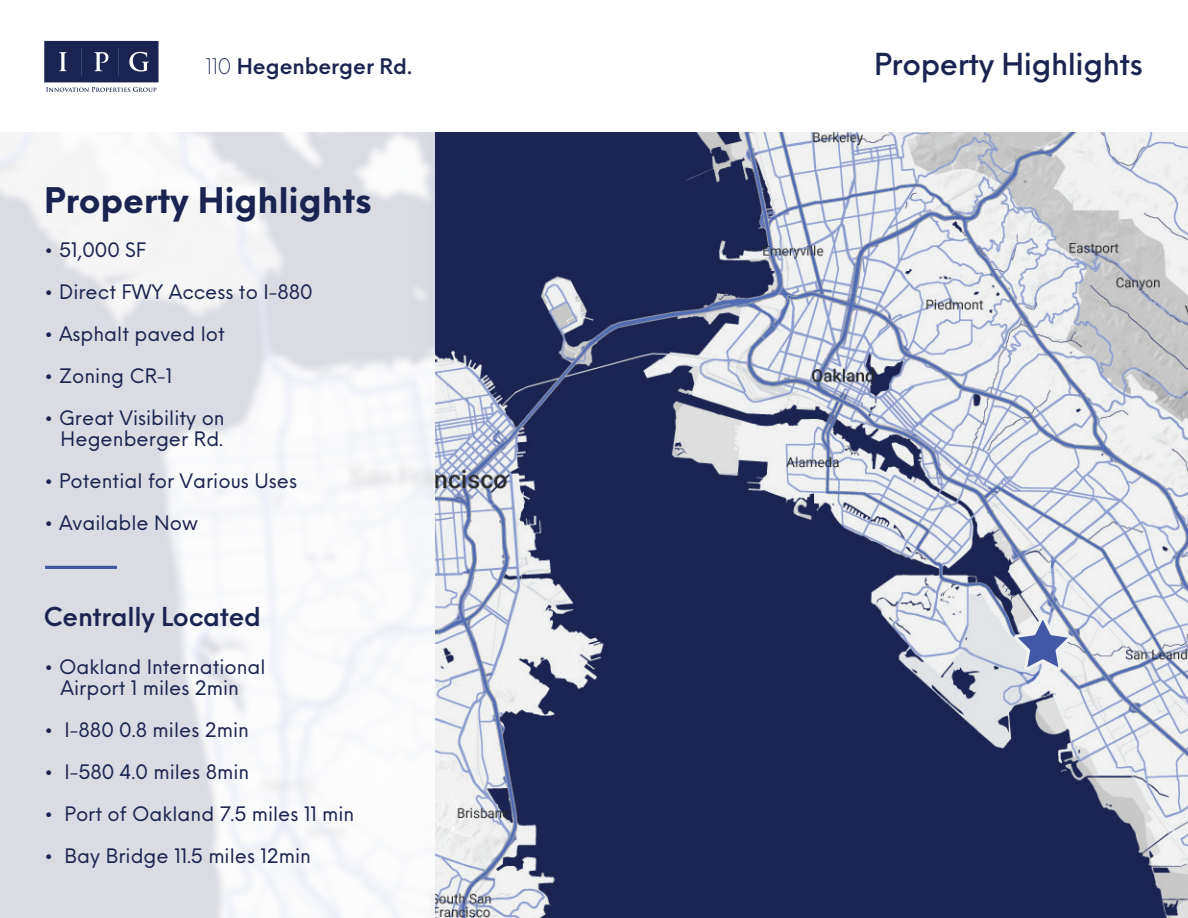
<style>
.page{position:relative;width:1188px;height:918px;background:#fff}
.page>*{position:absolute;margin:0;border:0;box-sizing:border-box;transform-origin:0 0}
.t1{font:700 34.5px "Neue Einstellung";letter-spacing:-.005em;color:#1b2451}
.t2{font:500 29.55px "Neue Einstellung";letter-spacing:-.015em;color:#1b2451}
.t3{font:600 25.5px "Neue Einstellung";letter-spacing:-.015em;color:#1b2451}
.t4{font:600 21px "Neue Einstellung";letter-spacing:-.005em;color:#1b2451}
.t5{font:19.5px/21px "Neue Einstellung";color:#1b2451;text-align:right}
.s1{font-weight:300}
</style>
<div class="page">
<img style="left:434px;top:132px;width:754px;height:786px">
<svg style="left:1011px;top:613px;width:62px;height:61px"></svg>
<svg style="left:44px;top:41px;width:115px;height:51px;background:#4c5377"></svg>
<hr style="left:45px;top:566px;width:72px;height:3px;background:#4257a6">
<p class="t4" style="left:206px;top:47px;width:208px"><span class="s1">110</span> Hegenberger Rd.</p>
<h2 class="t2" style="left:874px;top:37px;width:270px">Property Highlights</h2>
<h1 class="t1" style="left:44px;top:169px;width:329px">Property Highlights</h1>
<p class="t5" style="left:44px;top:237px;width:103px">• 51,000 SF</p>
<p class="t5" style="left:44px;top:279px;width:270px">• Direct FWY Access to I-880</p>
<p class="t5" style="left:44px;top:321px;width:182px">• Asphalt paved lot</p>
<p class="t5" style="left:44px;top:363px;width:129px">• Zoning CR-1</p>
<p class="t5" style="left:44px;top:405px;width:182px">• Great Visibility on<br>Hegenberger Rd.</p>
<p class="t5" style="left:44px;top:468px;width:254px">• Potential for Various Uses</p>
<p class="t5" style="left:44px;top:510px;width:155px">• Available Now</p>
<h3 class="t3" style="left:43px;top:594px;width:219px">Centrally Located</h3>
<p class="t5" style="left:44px;top:654px;width:223px;text-align:center">• Oakland International<br>Airport 1 miles 2min</p>
<p class="t5" style="left:44px;top:717px;width:206px">• I-880 0.8 miles 2min</p>
<p class="t5" style="left:44px;top:759px;width:207px">• I-580 4.0 miles 8min</p>
<p class="t5" style="left:44px;top:801px;width:312px">• Port of Oakland 7.5 miles 11 min</p>
<p class="t5" style="left:44px;top:843px;width:268px">• Bay Bridge 11.5 miles 12min</p>
</div>
